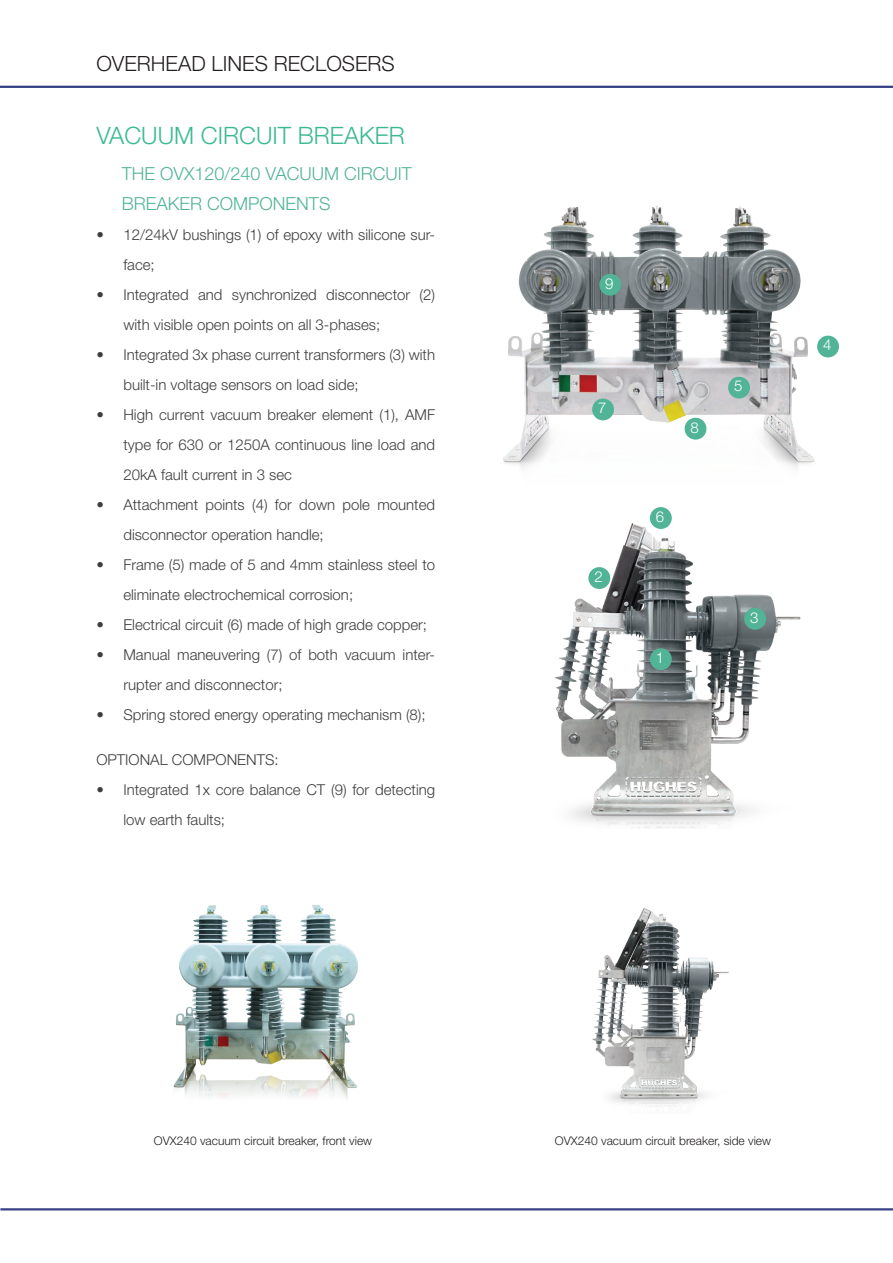
<style>
.page{position:relative;width:893px;height:1263px;background:#fff}
.page>*{position:absolute;margin:0;border:0;box-sizing:border-box;transform-origin:0 0}
.t1{font:300 24px "Helvetica Neue";color:#3cba8f}
.t2{font:300 21px "Helvetica Neue";color:#231f20}
.t3{font:300 18px/30px "Helvetica Neue";color:#52b496}
.t4{font:300 15px/30px "Helvetica Neue";color:#3e3e3f}
.t5{font:300 15px "Helvetica Neue";color:#fff}
.t6{font:300 12px "Helvetica Neue";color:#231f20}
</style>
<div class="page">
<img style="left:555px;top:513px;width:246px;height:316px">
<img style="left:503px;top:205px;width:336px;height:264px">
<div style="left:650px;top:648px;width:22px;height:22px;background:#52b496;border-radius:50%"></div>
<hr style="left:0;top:86px;width:893px;height:2px;background:#364185">
<div style="left:588px;top:567px;width:22px;height:22px;background:#52b496;border-radius:50%"></div>
<div style="left:744px;top:608px;width:22px;height:22px;background:#52b496;border-radius:50%"></div>
<div style="left:817px;top:336px;width:22px;height:21px;background:#52b496;border-radius:50%"></div>
<hr style="left:0;top:1208px;width:893px;height:2px;background:#364185">
<div style="left:728px;top:377px;width:22px;height:21px;background:#52b496;border-radius:50%"></div>
<div style="left:650px;top:507px;width:22px;height:22px;background:#52b496;border-radius:50%"></div>
<div style="left:592px;top:398px;width:22px;height:22px;background:#52b496;border-radius:50%"></div>
<div style="left:685px;top:418px;width:21px;height:22px;background:#52b496;border-radius:50%"></div>
<div style="left:599px;top:274px;width:22px;height:22px;background:#52b496;border-radius:50%"></div>
<img style="left:592px;top:907px;width:137px;height:200px">
<img style="left:173px;top:905px;width:185px;height:194px">
<h2 class="t2" style="left:96px;top:50px;width:300px">OVERHEAD LINES RECLOSERS</h2>
<h1 class="t1" style="left:96px;top:121px;width:310px">VACUUM CIRCUIT BREAKER</h1>
<p class="t3" style="left:122px;top:158px;width:291px">THE OVX120/240 VACUUM CIRCUIT<br>BREAKER COMPONENTS</p>
<p class="t4" style="left:123px;top:219px;width:313px;text-indent:-27px">• 12/24kV bushings (1) of epoxy with silicone sur&shy;face;</p>
<p class="t4" style="left:123px;top:279px;width:313px;text-indent:-27px">• Integrated and synchronized disconnector (2) with visible open points on all 3-phases;</p>
<p class="t4" style="left:123px;top:339px;width:313px;text-indent:-27px">• Integrated 3x phase current transformers (3) with built-in voltage sensors on load side;</p>
<p class="t4" style="left:123px;top:399px;width:313px;text-align:justify;text-indent:-27px">• High current vacuum breaker element (1), AMF type for 630 or 1250A continuous line load and 20kA fault current in 3 sec</p>
<p class="t4" style="left:123px;top:489px;width:313px;text-indent:-27px">• Attachment points (4) for down pole mounted disconnector operation handle;</p>
<p class="t4" style="left:123px;top:549px;width:313px;text-indent:-27px">• Frame (5) made of 5 and 4mm stainless steel to eliminate electrochemical corrosion;</p>
<p class="t4" style="left:96px;top:609px;width:332px">• Electrical circuit (6) made of high grade copper;</p>
<p class="t4" style="left:123px;top:639px;width:313px;text-indent:-27px">• Manual maneuvering (7) of both vacuum inter&shy;rupter and disconnector;</p>
<p class="t4" style="left:96px;top:699px;width:331px">• Spring stored energy operating mechanism (8);</p>
<p class="t4" style="left:96px;top:744px;width:184px">OPTIONAL COMPONENTS:</p>
<p class="t4" style="left:123px;top:774px;width:313px;text-indent:-27px">• Integrated 1x core balance CT (9) for detecting low earth faults;</p>
<p class="t5" style="left:605px;top:274px;width:10px">9</p>
<p class="t5" style="left:598px;top:399px;width:10px">7</p>
<p class="t5" style="left:594px;top:567px;width:10px">2</p>
<p class="t5" style="left:691px;top:418px;width:10px">8</p>
<p class="t5" style="left:656px;top:507px;width:10px">6</p>
<p class="t5" style="left:656px;top:648px;width:10px">1</p>
<p class="t5" style="left:734px;top:377px;width:10px">5</p>
<p class="t5" style="left:750px;top:608px;width:10px">3</p>
<p class="t5" style="left:823px;top:336px;width:10px">4</p>
<p class="t6" style="left:154px;top:1133px;width:220px">OVX240 vacuum circuit breaker, front view</p>
<p class="t6" style="left:555px;top:1133px;width:218px">OVX240 vacuum circuit breaker, side view</p>
</div>
